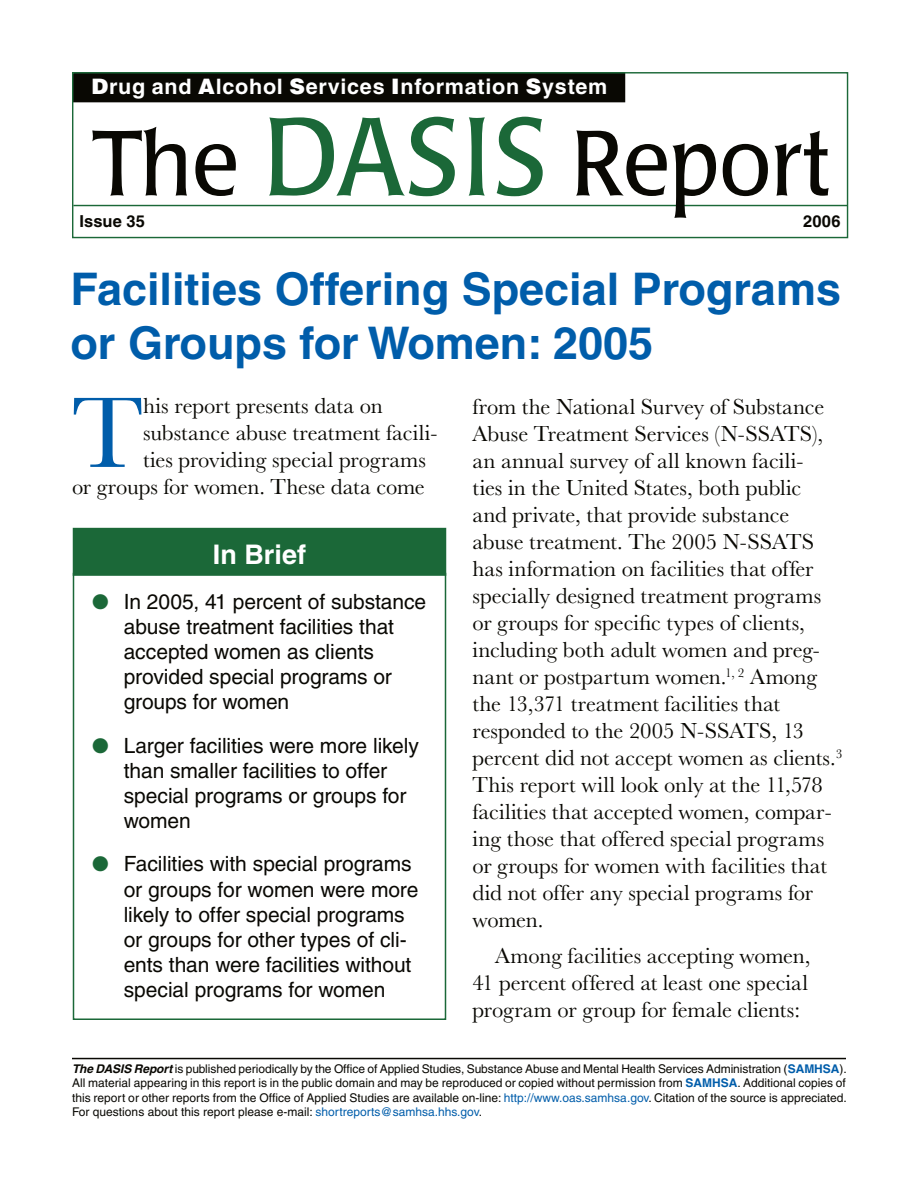
<style>
.page{position:relative;width:918px;height:1188px;background:#fff}
.page>*{position:absolute;margin:0;border:0;box-sizing:border-box;transform-origin:0 0}
.t1{font:109.5px "Poppl Laudatio";letter-spacing:.03em;color:#1b6838;scale:.94 1}
.Intro_Drop_Cap{font:103.5px "URW Basker T";color:#005daa}
.t2{font:91.2px "Poppl Laudatio";color:#090803;scale:.94 1}
.t3{font:700 45px/54px "Helvetica";color:#005daa}
.In_Brief_Head{font:700 27px "Helvetica";color:#fff}
.Intro_Drop_Cap-2{font:22.5px/27px "URW Basker T";color:#090803}
.DASIS_body_text_indent{font:22.5px/27px "URW Basker T";letter-spacing:-.005em;color:#090803;text-align:justify}
.t4{font:700 21.3px "Helvetica";letter-spacing:.035em;color:#fff}
.t5{font:900 21.3px "Helvetica";color:#fff}
.Bulleted_List{font:21px/25.2px "Helvetica";letter-spacing:-.005em;color:#090803}
.t6{font:21px "Zapf Dingbats";color:#1b6838}
.Issue___and_Date{font:700 16.5px "Helvetica";letter-spacing:.01em;color:#090803}
._1st_Pg_Credit{font:12px/14.4px "Helvetica";color:#090803;text-align:justify}
.s1{font-weight:900}
.s2{font-size:91.2px;color:#090803}
.s3{font-weight:700;font-style:italic}
.s4{font-weight:700;color:#005daa}
.s5{color:#005daa}
</style>
<div class="page">
<div style="left:74px;top:529px;width:372px;height:46px;background:#1b6838"></div>
<div style="left:73px;top:528px;width:373px;height:48px;border:2px solid #1b6838"></div>
<div style="left:73px;top:73px;width:552px;height:29px;background:#090803"></div>
<hr style="left:73px;top:205px;width:774px;height:1px;background:#1b6838">
<div style="left:72px;top:72px;width:776px;height:166px;border:1px solid #1b6838"></div>
<hr style="left:72px;top:1058px;width:774px;height:1px;background:#090803">
<div style="left:73px;top:573px;width:373px;height:447px;border:2px solid #1b6838"></div>
<p class="t4" style="left:92px;top:73px;width:464px"><span class="s1">D</span>rug and lcohol <span class="s1">S</span>ervices n<span class="s1">I</span> formation y</p>
<p class="t5" style="left:198px;top:72px;width:18px">A</p>
<p class="t4" style="left:526px;top:73px;width:83px"><span class="s1">S</span> stem</p>
<p class="t1" style="left:92px;top:96px;width:485px"><span class="s2">The</span> DASIS</p>
<p class="t2" style="left:571px;top:113px;width:277px">Report</p>
<p class="Issue___and_Date" style="left:80px;top:211px;width:67px">Issue 35</p>
<p class="Issue___and_Date" style="left:803px;top:211px;width:39px">2006</p>
<p class="t3" style="left:70px;top:261px;width:772px">Facilities Offering Special Programs or Groups for Women: 2005</p>
<p class="Intro_Drop_Cap" style="left:72px;top:379px;width:73px">T</p>
<p class="Intro_Drop_Cap-2" style="left:143px;top:393px;width:241px">his report presents data on</p>
<p class="Intro_Drop_Cap-2" style="left:472px;top:394px;width:371px">from the National Survey of Substance Abuse Treatment Services (N-SSATS), an annual survey of all known facili-<br>ties in the United States, both public<br>and private, that provide substance abuse treatment. The 2005 N-SSATS has information on facilities that offer specially designed treatment programs or groups for specific types of clients, including both adult women and preg&shy;nant or postpartum women.<sup>1,</sup> <sup>2</sup> Among the 13,371 treatment facilities that responded to the 2005 N-SSATS, 13 percent did not accept women as clients.<sup>3<br></sup>This report will look only at the 11,578 facilities that accepted women, compar&shy;ing those that offered special programs or groups for women with facilities that did not offer any special programs for women.</p>
<p class="DASIS_body_text_indent" style="left:472px;top:943px;width:339px;text-indent:22px">Among facilities accepting women, 41 percent offered at least one special program or group for female clients:</p>
<p class="Intro_Drop_Cap-2" style="left:143px;top:420px;width:296px">substance abuse treatment facili-</p>
<p class="Intro_Drop_Cap-2" style="left:143px;top:447px;width:285px">ties providing special programs</p>
<p class="Intro_Drop_Cap-2" style="left:72px;top:474px;width:354px">or groups for women. These data come</p>
<p class="In_Brief_Head" style="left:213px;top:538px;width:95px">In Brief</p>
<p class="Bulleted_List" style="left:124px;top:589px;width:304px">In 2005, 41 percent of substance abuse treatment facilities that accepted women as clients provided special programs or groups for women</p>
<p class="Bulleted_List" style="left:124px;top:733px;width:297px">Larger facilities were more likely than smaller facilities to offer special programs or groups for women</p>
<p class="Bulleted_List" style="left:124px;top:851px;width:296px">Facilities with special programs or groups for women were more likely to offer special programs or groups for other types of cli&shy;ents than were facilities without special programs for women</p>
<p class="t6" style="left:92px;top:591px;width:18px">●</p>
<p class="t6" style="left:92px;top:735px;width:18px">●</p>
<p class="t6" style="left:92px;top:854px;width:18px">●</p>
<p class="_1st_Pg_Credit" style="left:72px;top:1061px;width:776px"><span class="s3">The DASIS Report</span> is published periodically by the Office of Applied Studies, Substance Abuse and Mental Health Services Administration (<span class="s4">SAMHSA</span>).<br>All material appearing in this report is in the public domain and may be reproduced or copied without permission from <span class="s4">SAMHSA</span>. Additional copies of this report or other reports from the Office of Applied Studies are available on-line: <span class="s5">http://www.oas.samhsa.gov</span>. Citation of the source is appreciated.<br>For questions about this report please e-mail: <span class="s5">shortreports@samhsa.hhs.gov</span>.</p>
</div>
